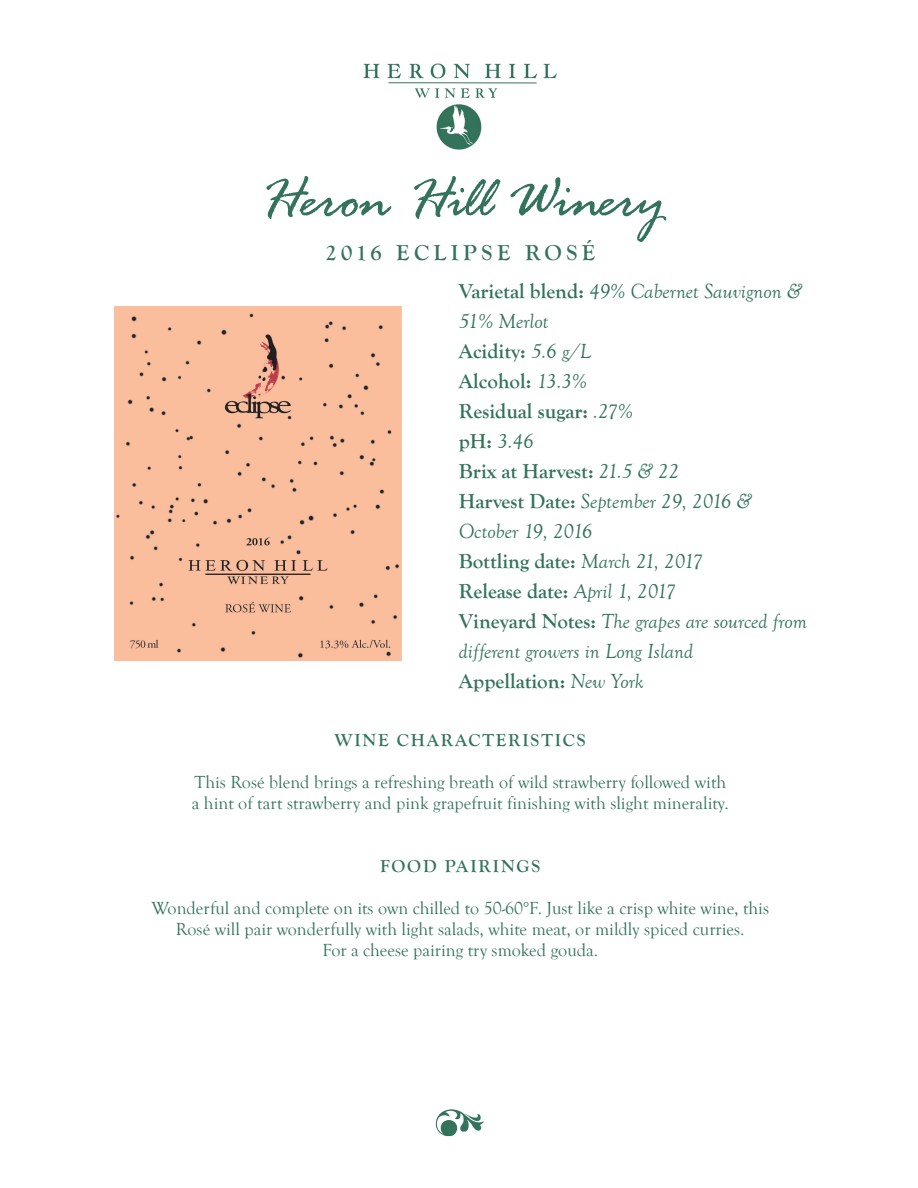
<style>
.page{position:relative;width:918px;height:1188px;background:#fff}
.page>*{position:absolute;margin:0;border:0;box-sizing:border-box;transform-origin:0 0}
.t1{font:75px "WW Designs";color:#33735b}
.t2{font:60px "Rage Italic Com";color:#33735b}
.t3{font:700 22.5px "Goudy Old Style T";letter-spacing:.2em;color:#33735b}
.t4{font:italic 21px/30px "Goudy Old Style T";color:#33735b}
.t5{font:700 21px "Goudy Old Style T";color:#33735b}
.t6{font:18px "Goudy Old Style T";color:#33735b}
.t7{font:700 18px "Goudy Old Style T";letter-spacing:.1em;color:#33735b}
.s1{font-weight:700;font-style:normal}
.s2{font-weight:400;font-style:italic}
</style>
<div class="page">
<img style="left:363px;top:63px;width:194px;height:87px">
<div style="left:114px;top:306px;width:288px;height:354px;background:#fabe9d"></div>
<p class="t2" style="left:260px;top:166px;width:403px">Heron Hill Winery</p>
<p class="t3" style="left:325px;top:240px;width:271px">2016 ECLIPSE ROSÉ</p>
<p class="t4" style="left:459px;top:276px;width:345px"><span class="s1">Varietal blend:</span> 49% Cabernet Sauvignon &amp;</p>
<p class="t4" style="left:459px;top:306px;width:134px">51% Merlot<br><span class="s1">Acidity:</span> 5.6 g/L</p>
<p class="t5" style="left:459px;top:369px;width:130px">Alcohol: <span class="s2">13.3%</span></p>
<p class="t5" style="left:459px;top:399px;width:175px">Residual sugar: <span class="s2">.27%</span></p>
<p class="t4" style="left:459px;top:426px;width:76px"><span class="s1">pH:</span> 3.46</p>
<p class="t5" style="left:459px;top:459px;width:222px">Brix at Harvest: <span class="s2">21.5 &amp; 22</span></p>
<p class="t4" style="left:459px;top:486px;width:295px"><span class="s1">Harvest Date:</span> September 29, 2016 &amp;</p>
<p class="t4" style="left:459px;top:516px;width:135px">October 19, 2016</p>
<p class="t5" style="left:459px;top:549px;width:245px">Bottling date: <span class="s2">March 21, 2017</span></p>
<p class="t5" style="left:459px;top:579px;width:218px">Release date: <span class="s2">April 1, 2017</span></p>
<p class="t4" style="left:459px;top:606px;width:350px"><span class="s1">Vineyard Notes:</span> The grapes are sourced from</p>
<p class="t4" style="left:459px;top:636px;width:236px">different growers in Long Island</p>
<p class="t5" style="left:459px;top:669px;width:186px">Appellation: <span class="s2">New York</span></p>
<p class="t7" style="left:335px;top:730px;width:252px">WINE CHARACTERISTICS</p>
<p class="t6" style="left:194px;top:772px;width:533px">This Rosé blend brings a refreshing breath of wild strawberry followed with</p>
<p class="t6" style="left:192px;top:793px;width:538px">a hint of tart strawberry and pink grapefruit finishing with slight minerality.</p>
<p class="t7" style="left:380px;top:856px;width:162px">FOOD PAIRINGS</p>
<p class="t6" style="left:151px;top:898px;width:619px">Wonderful and complete on its own chilled to 50-60°F. Just like a crisp white wine, this</p>
<p class="t6" style="left:176px;top:919px;width:570px">Rosé will pair wonderfully with light salads, white meat, or mildly spiced curries.</p>
<p class="t6" style="left:322px;top:940px;width:277px">For a cheese pairing try smoked gouda.</p>
<p class="t1" style="left:435px;top:1066px;width:51px">t</p>
</div>
